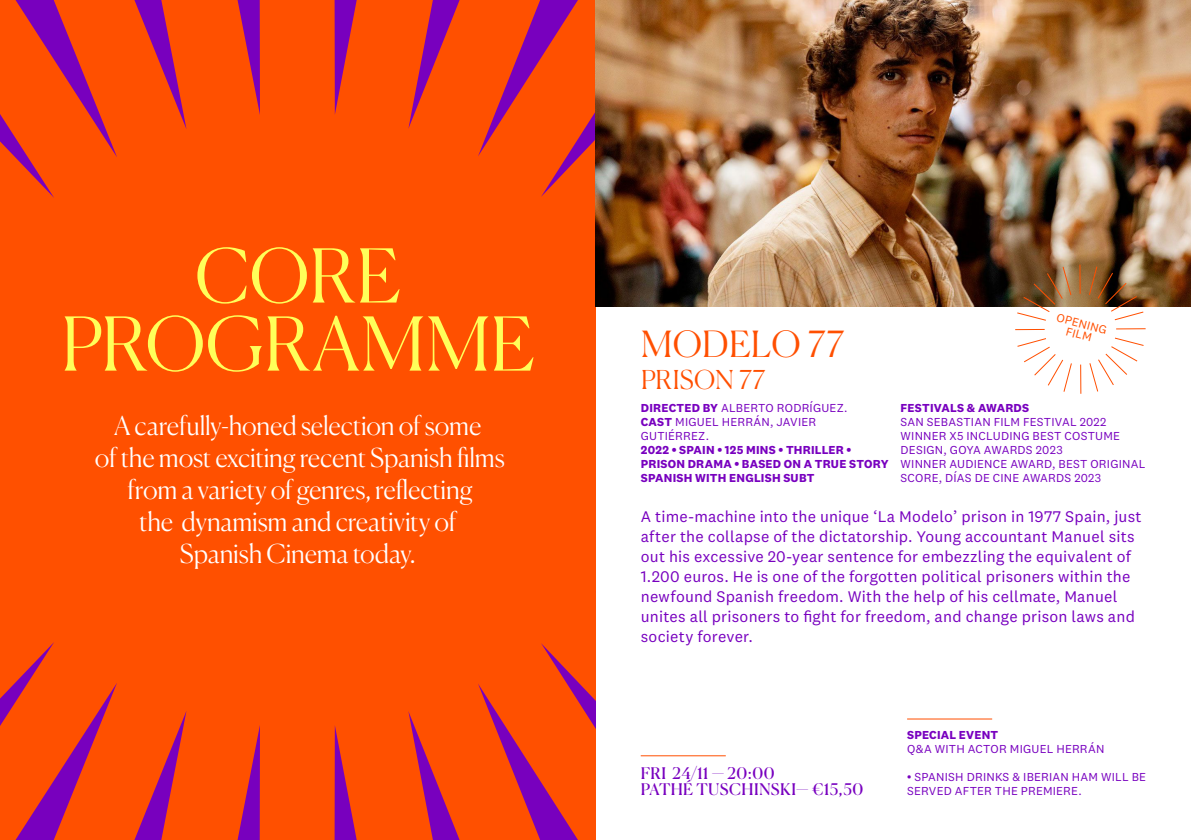
<style>
.page{position:relative;width:1191px;height:840px;background:#fff}
.page>*{position:absolute;margin:0;border:0;box-sizing:border-box;transform-origin:0 0}
.t1{font:300 74px/68px "Canela";letter-spacing:-.005em;color:#ffff5a;text-align:center}
.t2{font:300 36px "Canela";letter-spacing:.01em;color:#ff4f00}
.t3{font:300 26px/32px "Canela";letter-spacing:-.01em;color:#fff;text-align:center}
.t4{font:300 26px "Canela";letter-spacing:.01em;color:#ff4f00}
.t5{font:16px/20px "National 2";letter-spacing:.015em;color:#7800bf}
.t6{font:16px/16px "Canela";letter-spacing:.03em;color:#7800bf}
.t7{font:12px/14px "National 2";letter-spacing:.015em;color:#7800bf}
.t8{font:700 12px/14px "National 2";letter-spacing:.02em;color:#7800bf}
.t9{font:12px/11px "National 2";color:#ff4f00;text-align:center}
.s1{font-weight:700}
</style>
<div class="page">
<svg style="left:0;top:0;width:595px;height:275px;background:#f3490f"></svg>
<svg style="left:0;top:558px;width:595px;height:281px;background:#f3490f"></svg>
<div style="left:0;top:275px;width:595px;height:283px;background:#ff5000"></div>
<img style="left:595px;top:0;width:596px;height:306px">
<svg style="left:1014px;top:264px;width:132px;height:130px"></svg>
<hr style="left:640px;top:755px;width:86px;height:1px;background:#ff4f00">
<hr style="left:907px;top:718px;width:85px;height:1px;background:#ff4f00">
<h1 class="t1" style="left:61px;top:235px;width:475px">CORE<br>PROGRAMME</h1>
<h3 class="t3" style="left:95px;top:407px;width:412px">A carefully-honed selection of some<br>of the most exciting recent Spanish films from a variety of genres, reflecting<br>the dynamism and creativity of<br>Spanish Cinema today.</h3>
<h2 class="t2" style="left:641px;top:315px;width:204px">MODELO 77</h2>
<h3 class="t4" style="left:641px;top:359px;width:126px">PRISON 77</h3>
<p class="t7" style="left:641px;top:401px;width:208px"><span class="s1">DIRECTED BY</span> ALBERTO RODRÍGUEZ.<br><span class="s1">CAST</span> MIGUEL HERRÁN, JAVIER<br>GUTIÉRREZ.</p>
<p class="t8" style="left:641px;top:443px;width:249px">2022 • SPAIN • 125 MINS • THRILLER •<br>PRISON DRAMA • BASED ON A TRUE STORY<br>SPANISH WITH ENGLISH SUBT</p>
<p class="t9" style="left:1058px;top:311px;width:53px;rotate:15deg">OPENING<br>FILM</p>
<p class="t8" style="left:900px;top:401px;width:130px">FESTIVALS &amp; AWARDS</p>
<p class="t7" style="left:900px;top:415px;width:246px">SAN SEBASTIAN FILM FESTIVAL 2022<br>WINNER X5 INCLUDING BEST COSTUME<br>DESIGN, GOYA AWARDS 2023<br>WINNER AUDIENCE AWARD, BEST ORIGINAL<br>SCORE, DÍAS DE CINE AWARDS 2023</p>
<p class="t5" style="left:641px;top:506px;width:502px">A time-machine into the unique ‘La Modelo’ prison in 1977 Spain, just after the collapse of the dictatorship. Young accountant Manuel sits out his excessive 20-year sentence for embezzling the equivalent of 1.200 euros. He is one of the forgotten political prisoners within the newfound Spanish freedom. With the help of his cellmate, Manuel unites all prisoners to fight for freedom, and change prison laws and society forever.</p>
<p class="t6" style="left:641px;top:763px;width:224px">FRI 24/11 — 20:00<br>PATHÉ TUSCHINSKI— €15,50</p>
<p class="t8" style="left:907px;top:726px;width:92px">SPECIAL EVENT</p>
<p class="t7" style="left:907px;top:740px;width:199px">Q&amp;A WITH ACTOR MIGUEL HERRÁN</p>
<p class="t7" style="left:907px;top:768px;width:240px">• SPANISH DRINKS &amp; IBERIAN HAM WILL BE<br>SERVED AFTER THE PREMIERE.</p>
</div>
